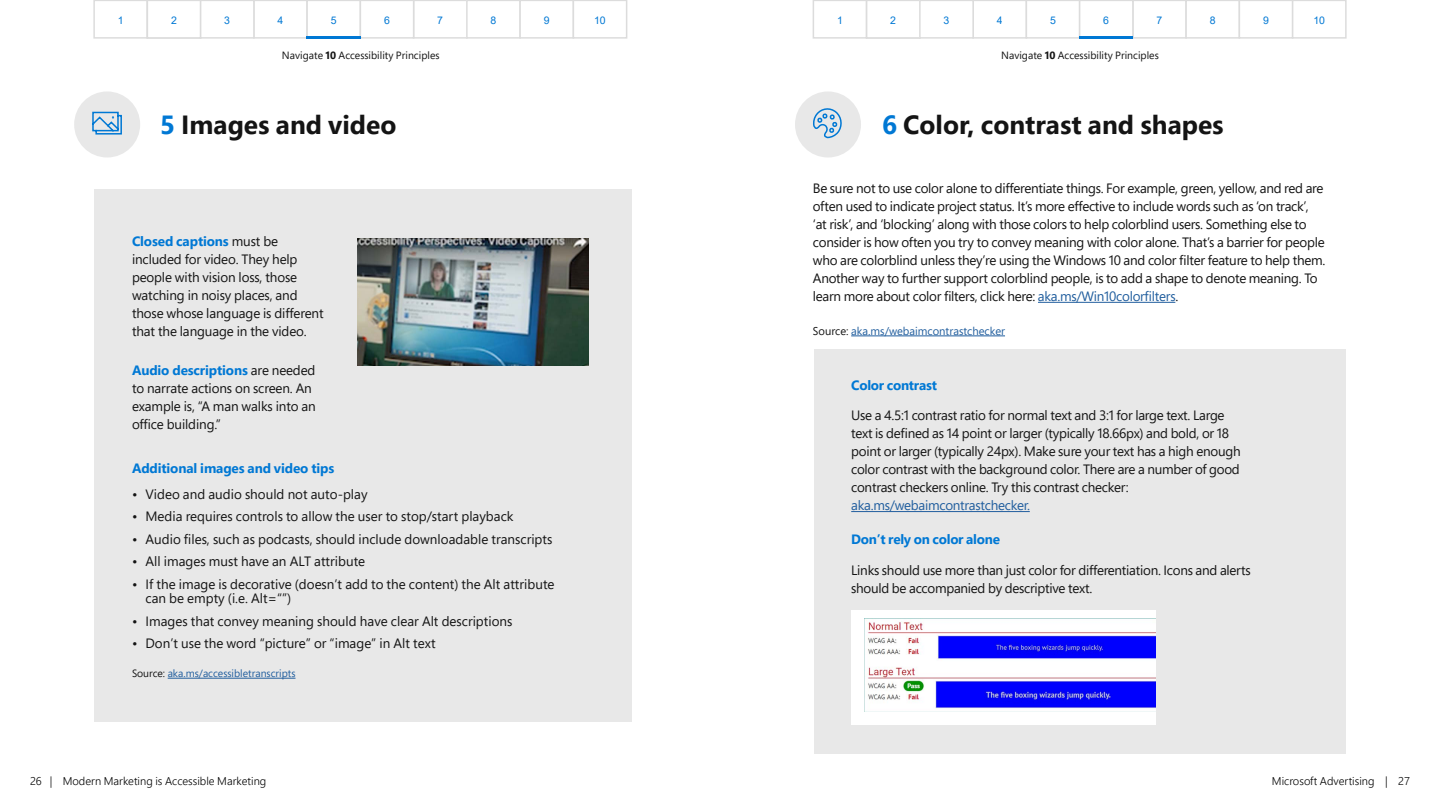
<style>
.page{position:relative;width:1440px;height:810px;background:#fff}
.page>*{position:absolute;margin:0;border:0;box-sizing:border-box;transform-origin:0 0}
.Headline{font:700 26.25px "Segoe Pro";color:#141414}
.t1{font:13.5px/18px "Segoe Pro";letter-spacing:-.02em;color:#141414}
.t2{font:13.5px/14.2px "Segoe Pro";color:#141414}
.t3{font:700 13.5px "Segoe Pro";letter-spacing:-.02em;color:#0078d4}
.t4{font:300 11.25px "Segoe Pro";color:#000}
.t5{font:11.25px "Segoe Pro";color:#215e9e}
.t6{font:10.5px "Segoe Pro";color:#141414}
.t7{font:10.5px "Segoe Pro";color:#215e9e}
.t8{font:10.5px "Arial";color:#0078d4}
.s1{font-weight:700}
.s2{color:#0078d4}
.s3{font-weight:700;color:#0078d4}
.s4{color:#141414}
.s5{color:#215e9e}
</style>
<div class="page">
<div style="left:93px;top:0;width:55px;height:39px;border:2px solid #dcdcdc"></div>
<div style="left:813px;top:0;width:54px;height:39px;border:2px solid #dcdcdc"></div>
<div style="left:253px;top:0;width:55px;height:39px;border:2px solid #dcdcdc"></div>
<div style="left:972px;top:0;width:55px;height:39px;border:2px solid #dcdcdc"></div>
<div style="left:413px;top:0;width:55px;height:39px;border:2px solid #dcdcdc"></div>
<div style="left:1132px;top:0;width:55px;height:39px;border:2px solid #dcdcdc"></div>
<div style="left:147px;top:0;width:54px;height:39px;border:2px solid #dcdcdc"></div>
<div style="left:866px;top:0;width:55px;height:39px;border:2px solid #dcdcdc"></div>
<div style="left:306px;top:0;width:55px;height:39px;border:2px solid #dcdcdc"></div>
<div style="left:1026px;top:0;width:54px;height:39px;border:2px solid #dcdcdc"></div>
<div style="left:466px;top:0;width:55px;height:39px;border:2px solid #dcdcdc"></div>
<div style="left:1185px;top:0;width:55px;height:39px;border:2px solid #dcdcdc"></div>
<div style="left:200px;top:0;width:55px;height:39px;border:2px solid #dcdcdc"></div>
<div style="left:919px;top:0;width:55px;height:39px;border:2px solid #dcdcdc"></div>
<div style="left:360px;top:0;width:54px;height:39px;border:2px solid #dcdcdc"></div>
<div style="left:1079px;top:0;width:55px;height:39px;border:2px solid #dcdcdc"></div>
<div style="left:519px;top:0;width:55px;height:39px;border:2px solid #dcdcdc"></div>
<div style="left:1239px;top:0;width:54px;height:39px;border:2px solid #dcdcdc"></div>
<div style="left:573px;top:0;width:54px;height:39px;border:2px solid #dcdcdc"></div>
<div style="left:1292px;top:0;width:55px;height:39px;border:2px solid #dcdcdc"></div>
<div style="left:795px;top:91px;width:66px;height:67px;background:#e8e8e8;border-radius:50%"></div>
<div style="left:74px;top:91px;width:66px;height:67px;background:#e8e8e8;border-radius:50%"></div>
<div style="left:94px;top:189px;width:538px;height:533px;background:#e8e8e8"></div>
<img style="left:357px;top:238px;width:232px;height:127px">
<hr style="left:168px;top:678px;width:128px;height:1px;background:#215e9e">
<svg style="left:92px;top:111px;width:30px;height:24px"></svg>
<div style="left:814px;top:350px;width:532px;height:404px;background:#e8e8e8"></div>
<hr style="left:1038px;top:302px;width:137px;height:1px;background:#215e9e">
<hr style="left:851px;top:336px;width:154px;height:1px;background:#215e9e">
<hr style="left:851px;top:511px;width:179px;height:1px;background:#215e9e">
<svg style="left:813px;top:108px;width:29px;height:31px"></svg>
<div style="left:851px;top:610px;width:305px;height:115px;background:#fff"></div>
<img style="left:864px;top:619px;width:292px;height:92px">
<hr style="left:306px;top:36px;width:55px;height:3px;background:#0078d4">
<hr style="left:1079px;top:36px;width:54px;height:3px;background:#0078d4">
<p class="t8" style="left:118px;top:13px;width:7px">1</p>
<p class="t8" style="left:171px;top:13px;width:7px">12</p>
<p class="t8" style="left:224px;top:13px;width:7px">3</p>
<p class="t8" style="left:278px;top:13px;width:7px">4</p>
<p class="t8" style="left:331px;top:13px;width:7px">5</p>
<p class="t8" style="left:384px;top:13px;width:7px">6</p>
<p class="t8" style="left:437px;top:13px;width:7px">7</p>
<p class="t8" style="left:491px;top:13px;width:7px">8</p>
<p class="t8" style="left:544px;top:13px;width:7px">9</p>
<p class="t8" style="left:594px;top:13px;width:13px">10</p>
<p class="t8" style="left:837px;top:13px;width:7px">1</p>
<p class="t8" style="left:890px;top:13px;width:7px">12</p>
<p class="t8" style="left:944px;top:13px;width:7px">3</p>
<p class="t8" style="left:997px;top:13px;width:7px">4</p>
<p class="t8" style="left:1050px;top:13px;width:7px">5</p>
<p class="t8" style="left:1103px;top:13px;width:7px">6</p>
<p class="t8" style="left:1157px;top:13px;width:7px">7</p>
<p class="t8" style="left:1210px;top:13px;width:7px">8</p>
<p class="t8" style="left:1263px;top:13px;width:7px">9</p>
<p class="t8" style="left:1313px;top:13px;width:13px">10</p>
<p class="t6" style="left:282px;top:48px;width:159px">Navigate <span class="s1">10</span> Accessibility Principles</p>
<p class="t6" style="left:1001px;top:48px;width:159px">Navigate <span class="s1">10</span> Accessibility Principles</p>
<h2 class="Headline" style="left:160px;top:106px;width:238px"><span class="s2">5</span> Images and video</h2>
<h2 class="Headline" style="left:882px;top:106px;width:343px"><span class="s2">6</span> Color, contrast and shapes</h2>
<p class="t1" style="left:132px;top:232px;width:193px"><span class="s3">Closed captions</span> must be included for video. They help people with vision loss, those watching in noisy places, and those whose language is different that the language in the video.</p>
<p class="t1" style="left:132px;top:361px;width:185px"><span class="s3">Audio descriptions</span> are needed to narrate actions on screen. An example is, “A man walks into an office building.”</p>
<p class="t3" style="left:132px;top:458px;width:204px">Additional images and video tips</p>
<p class="t2" style="left:132px;top:487px;width:237px">• Video and audio should not auto-play</p>
<p class="t2" style="left:132px;top:509px;width:383px">• Media requires controls to allow the user to stop/start playback</p>
<p class="t2" style="left:132px;top:532px;width:422px">• Audio files, such as podcasts, should include downloadable transcripts</p>
<p class="t2" style="left:132px;top:554px;width:235px">• All images must have an ALT attribute</p>
<p class="t2" style="left:146px;top:577px;width:411px;text-indent:-14px">• If the image is decorative (doesn’t add to the content) the Alt attribute can be empty (i.e. Alt=“”)</p>
<p class="t2" style="left:132px;top:613px;width:382px">• Images that convey meaning should have clear Alt descriptions</p>
<p class="t2" style="left:132px;top:636px;width:305px">• Don’t use the word “picture” or “image” in Alt text</p>
<p class="t7" style="left:132px;top:666px;width:165px"><span class="s4">Source:</span> aka.ms/accessibletranscripts</p>
<p class="t1" style="left:813px;top:179px;width:514px">Be sure not to use color alone to differentiate things. For example, green, yellow, and red are often used to indicate project status. It’s more effective to include words such as ‘on track’, ‘at risk’, and ‘blocking’ along with those colors to help colorblind users. Something else to consider is how often you try to convey meaning with color alone. That’s a barrier for people who are colorblind unless they’re using the Windows 10 and color filter feature to help them.<br>Another way to further support colorblind people, is to add a shape to denote meaning. To learn more about color filters, click here: <span class="s5">aka.ms/Win10colorfilters</span>.</p>
<p class="t5" style="left:813px;top:323px;width:194px"><span class="s4">Source:</span> aka.ms/webaimcontrastchecker</p>
<p class="t3" style="left:851px;top:375px;width:87px">Color contrast</p>
<p class="t1" style="left:851px;top:406px;width:391px">Use a 4.5:1 contrast ratio for normal text and 3:1 for large text. Large text is defined as 14 point or larger (typically 18.66px) and bold, or 18 point or larger (typically 24px). Make sure your text has a high enough color contrast with the background color. There are a number of good contrast checkers online. Try this contrast checker: <span class="s5">aka.ms/webaimcontrastchecker.</span></p>
<p class="t3" style="left:851px;top:530px;width:150px">Don’t rely on color alone</p>
<p class="t1" style="left:851px;top:561px;width:401px">Links should use more than just color for differentiation. Icons and alerts should be accompanied by descriptive text.</p>
<p class="t4" style="left:30px;top:774px;width:238px">26 | Modern Marketing is Accessible Marketing</p>
<p class="t4" style="left:1272px;top:774px;width:140px">Microsoft Advertising | 27</p>
</div>
